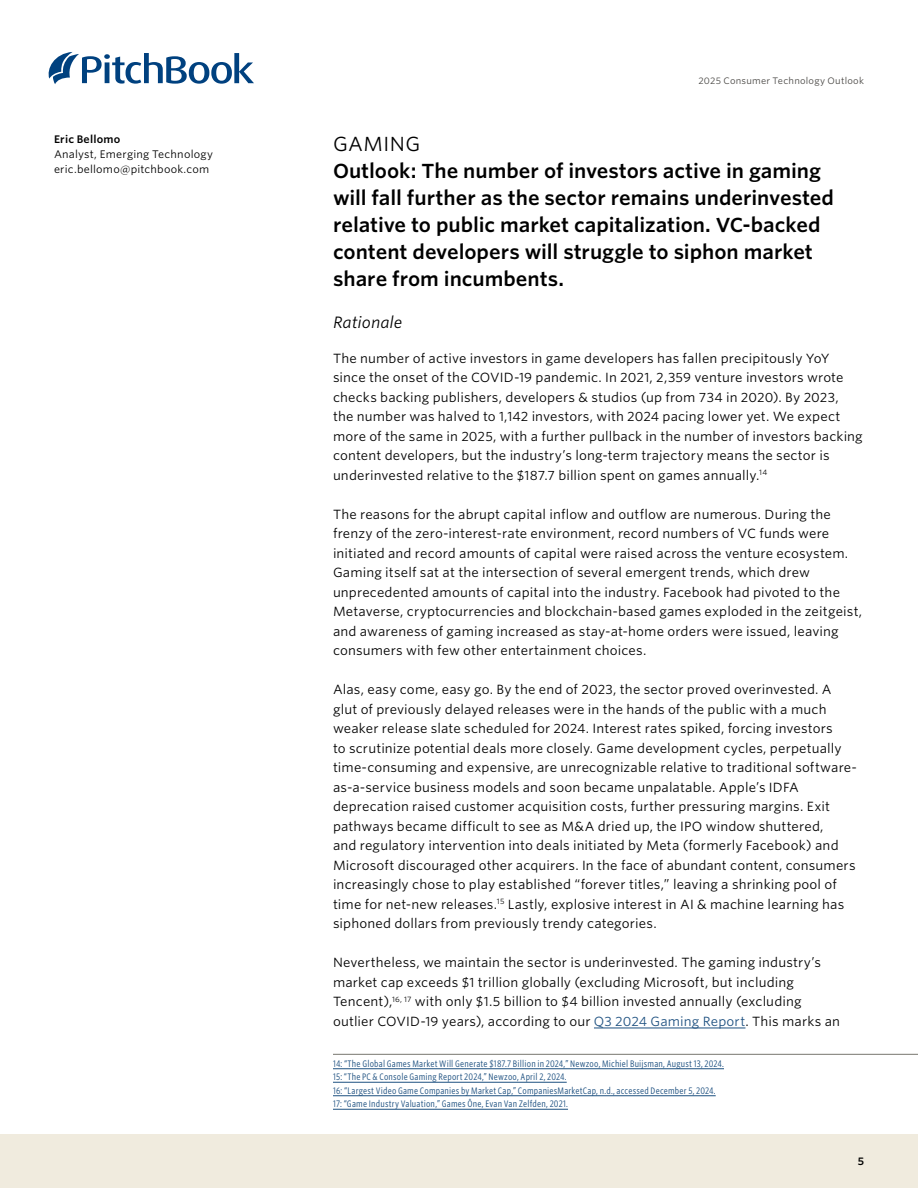
<style>
.page{position:relative;width:918px;height:1188px;background:#fff}
.page>*{position:absolute;margin:0;border:0;box-sizing:border-box;transform-origin:0 0}
.AN_Section_title{font:600 19.5px/27px "Whitney S Sm";letter-spacing:-.005em;color:#000}
.AN_In-text_header_eyebrow{font:19.5px "Whitney S Sm";letter-spacing:.02em;color:#000}
.AN_Subsection_I{font:italic 15.75px "Whitney S Sm";color:#000}
.AN_Body_copy{font:12.75px/19.5px "Whitney S Sm";letter-spacing:.01em;color:#000}
.AN_Sidebar_text{font:10.5px "Whitney S Sm";letter-spacing:.02em;color:#000}
.AN_Sidebar_credit_name{font:600 10.5px "Whitney S Sm";letter-spacing:.02em;color:#000}
.AN_Footnote{font:9px/13.5px "Whitney Cond S Sm";letter-spacing:.02em;color:#1d5080}
.AN_Header{font:9px "Whitney S Sm";letter-spacing:.025em;color:#484643}
.s1{color:#1d5080}
</style>
<div class="page">
<div style="left:0;top:1134px;width:918px;height:54px;background:#f0ebde"></div>
<svg style="left:49px;top:52px;width:205px;height:32px"></svg>
<hr style="left:594px;top:1028px;width:151px;height:1px;background:#1d5080">
<hr style="left:333px;top:1054px;width:585px;height:1px;background:#78766f">
<hr style="left:333px;top:1068px;width:391px;height:1px;background:#1d5080">
<hr style="left:333px;top:1082px;width:234px;height:1px;background:#1d5080">
<hr style="left:333px;top:1095px;width:383px;height:1px;background:#1d5080">
<hr style="left:333px;top:1109px;width:235px;height:1px;background:#1d5080">
<p class="AN_Sidebar_credit_name" style="left:54px;top:132px;width:68px">Eric Bellomo</p>
<p class="AN_Sidebar_text" style="left:54px;top:147px;width:161px">Analyst, Emerging Technology</p>
<p class="AN_Sidebar_text" style="left:54px;top:162px;width:157px">eric.bellomo@pitchbook.com</p>
<p class="AN_Header" style="left:698px;top:75px;width:167px">2025 Consumer Technology Outlook</p>
<p class="AN_In-text_header_eyebrow" style="left:333px;top:130px;width:89px">GAMING</p>
<p class="AN_Section_title" style="left:333px;top:157px;width:502px">Outlook: The number of investors active in gaming will fall further as the sector remains underinvested relative to public market capitalization. VC-backed content developers will struggle to siphon market share from incumbents.</p>
<p class="AN_Subsection_I" style="left:333px;top:311px;width:71px">Rationale</p>
<p class="AN_Body_copy" style="left:333px;top:348px;width:531px">The number of active investors in game developers has fallen precipitously YoY since the onset of the COVID-19 pandemic. In 2021, 2,359 venture investors wrote checks backing publishers, developers &amp; studios (up from 734 in 2020). By 2023,<br>the number was halved to 1,142 investors, with 2024 pacing lower yet. We expect more of the same in 2025, with a further pullback in the number of investors backing content developers, but the industry’s long-term trajectory means the sector is underinvested relative to the $187.7 billion spent on games annually.<sup>14</sup></p>
<p class="AN_Body_copy" style="left:333px;top:504px;width:531px">The reasons for the abrupt capital inflow and outflow are numerous. During the frenzy of the zero-interest-rate environment, record numbers of VC funds were initiated and record amounts of capital were raised across the venture ecosystem.<br>Gaming itself sat at the intersection of several emergent trends, which drew unprecedented amounts of capital into the industry. Facebook had pivoted to the Metaverse, cryptocurrencies and blockchain-based games exploded in the zeitgeist, and awareness of gaming increased as stay-at-home orders were issued, leaving consumers with few other entertainment choices.</p>
<p class="AN_Body_copy" style="left:333px;top:680px;width:526px">Alas, easy come, easy go. By the end of 2023, the sector proved overinvested. A glut of previously delayed releases were in the hands of the public with a much weaker release slate scheduled for 2024. Interest rates spiked, forcing investors<br>to scrutinize potential deals more closely. Game development cycles, perpetually time-consuming and expensive, are unrecognizable relative to traditional software&shy;as-a-service business models and soon became unpalatable. Apple’s IDFA deprecation raised customer acquisition costs, further pressuring margins. Exit pathways became difficult to see as M&amp;A dried up, the IPO window shuttered,<br>and regulatory intervention into deals initiated by Meta (formerly Facebook) and Microsoft discouraged other acquirers. In the face of abundant content, consumers increasingly chose to play established “forever titles,” leaving a shrinking pool of time for net-new releases.<sup>15</sup> Lastly, explosive interest in AI &amp; machine learning has siphoned dollars from previously trendy categories.</p>
<p class="AN_Body_copy" style="left:333px;top:953px;width:509px">Nevertheless, we maintain the sector is underinvested. The gaming industry’s market cap exceeds $1 trillion globally (excluding Microsoft, but including Tencent),<sup>16,</sup> <sup>17</sup> with only $1.5 billion to $4 billion invested annually (excluding outlier COVID-19 years), according to our <span class="s1">Q3 2024 Gaming Report</span>. This marks an</p>
<p class="AN_Footnote" style="left:333px;top:1056px;width:393px">14: “The Global Games Market Will Generate $187.7 Billion in 2024,” Newzoo, Michiel Buijsman, August 13, 2024.<br>15: “The PC &amp; Console Gaming Report 2024,” Newzoo, April 2, 2024.<br>16: “Largest Video Game Companies by Market Cap,” CompaniesMarketCap, n.d., accessed December 5, 2024.<br>17: “Game Industry Valuation,” Games Ône, Evan Van Zelfden, 2021.</p>
<p class="AN_Sidebar_credit_name" style="left:858px;top:1154px;width:8px">5</p>
</div>
